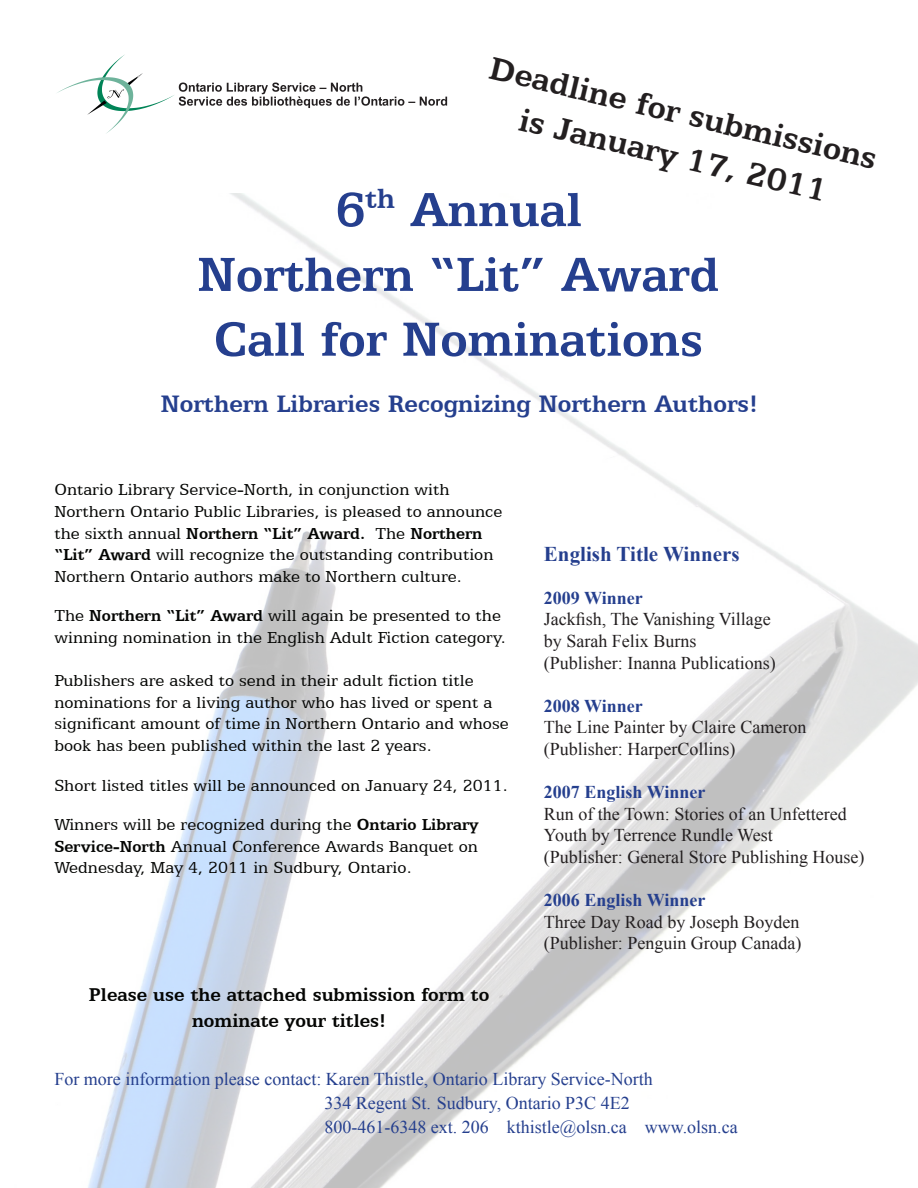
<style>
.page{position:relative;width:918px;height:1188px;background:#fff}
.page>*{position:absolute;margin:0;border:0;box-sizing:border-box;transform-origin:0 0}
.t1{font:700 54px "Egyptian 505 BT";color:#253f8e}
.t2{font:700 36px/43.2px "Egyptian 505 BT";color:#231f20;text-align:center}
.t3{font:700 27px "Egyptian 505 BT";color:#253f8e}
.t4{font:700 21px/25.2px "Egyptian 505 BT";color:#040503;text-align:center}
.t5{font:700 21px "Times New Roman";color:#253f8e}
.t6{font:18px/21.6px "Egyptian 505 BT";color:#040503}
.t7{font:18px/21.6px "Times New Roman";color:#231f20}
.t8{font:18px "Times New Roman";color:#253f8e}
.t9{font:700 18px "Times New Roman";color:#253f8e}
.s1{font-weight:700}
</style>
<div class="page">
<img style="left:88px;top:193px;width:830px;height:995px">
<svg style="left:57px;top:54px;width:390px;height:80px"></svg>
<p class="t2" style="left:495px;top:46px;width:398px;rotate:13deg">Deadline for submissions is January 17, 2011</p>
<p class="t1" style="left:335px;top:178px;width:249px">6<sup>th</sup> Annual</p>
<p class="t1" style="left:198px;top:243px;width:523px">Northern “Lit” Award</p>
<p class="t1" style="left:214px;top:308px;width:491px">Call for Nominations</p>
<p class="t3" style="left:161px;top:388px;width:599px">Northern Libraries Recognizing Northern Authors!</p>
<p class="t6" style="left:54px;top:479px;width:449px">Ontario Library Service-North, in conjunction with Northern Ontario Public Libraries, is pleased to announce the sixth annual <span class="s1">Northern “Lit” Award.</span> The <span class="s1">Northern “Lit” Award</span> will recognize the outstanding contribution Northern Ontario authors make to Northern culture.</p>
<p class="t6" style="left:54px;top:605px;width:453px">The <span class="s1">Northern “Lit” Award</span> will again be presented to the winning nomination in the English Adult Fiction category.</p>
<p class="t6" style="left:54px;top:669px;width:456px">Publishers are asked to send in their adult fiction title nominations for a living author who has lived or spent a significant amount of time in Northern Ontario and whose book has been published within the last 2 years.</p>
<p class="t6" style="left:54px;top:774px;width:455px">Short listed titles will be announced on January 24, 2011.</p>
<p class="t6" style="left:54px;top:813px;width:426px;text-align:justify">Winners will be recognized during the <span class="s1">Ontario Library Service-North</span> Annual Conference Awards Banquet on Wednesday, May 4, 2011 in Sudbury, Ontario.</p>
<p class="t4" style="left:89px;top:982px;width:402px">Please use the attached submission form to nominate your titles!</p>
<p class="t5" style="left:544px;top:539px;width:197px">English Title Winners</p>
<p class="t9" style="left:544px;top:585px;width:100px">2009 Winner</p>
<p class="t7" style="left:544px;top:608px;width:228px">Jackfish, The Vanishing Village</p>
<p class="t7" style="left:544px;top:630px;width:154px">by Sarah Felix Burns</p>
<p class="t7" style="left:544px;top:651px;width:233px">(Publisher: Inanna Publications)</p>
<p class="t9" style="left:544px;top:693px;width:100px">2008 Winner</p>
<p class="t7" style="left:544px;top:716px;width:264px">The Line Painter by Claire Cameron (Publisher: HarperCollins)</p>
<p class="t9" style="left:544px;top:780px;width:163px">2007 English Winner</p>
<p class="t7" style="left:544px;top:803px;width:304px">Run of the Town: Stories of an Unfettered<br>Youth by Terrence Rundle West</p>
<p class="t7" style="left:544px;top:846px;width:322px">(Publisher: General Store Publishing House)</p>
<p class="t9" style="left:544px;top:888px;width:163px">2006 English Winner</p>
<p class="t7" style="left:544px;top:911px;width:259px">Three Day Road by Joseph Boyden (Publisher: Penguin Group Canada)</p>
<p class="t8" style="left:54px;top:1066px;width:600px">For more information please contact: Karen Thistle, Ontario Library Service-North</p>
<p class="t8" style="left:324px;top:1090px;width:307px">334 Regent St. Sudbury, Ontario P3C 4E2</p>
<p class="t8" style="left:324px;top:1114px;width:415px">800-461-6348 ext. 206 kthistle@olsn.ca www.olsn.ca</p>
</div>
